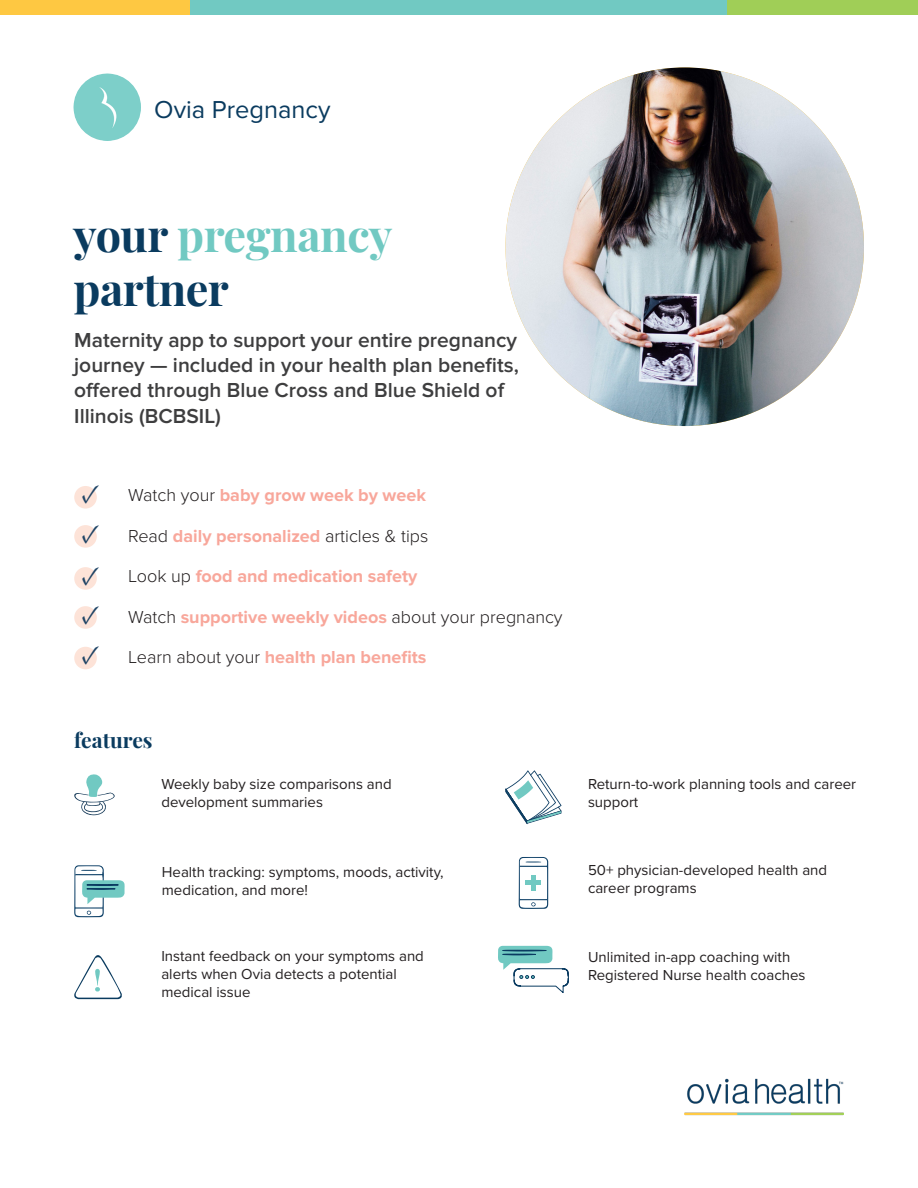
<style>
.page{position:relative;width:918px;height:1188px;background:#fff}
.page>*{position:absolute;margin:0;border:0;box-sizing:border-box;transform-origin:0 0}
.t1{font:700 45px/54px "Playfair Display";letter-spacing:-.01em;color:#0a3b5f}
.t2{font:27px "Minion Pro";color:#1f4465}
.t3{font:25.35px "Proxima Nova";color:#0a3b5f}
.t4{font:600 21px/25.2px "Proxima Nova";color:#3e3e3f}
.t5{font:700 21px "Playfair Display";color:#0a3b5f}
.t6{font:700 18px "Proxima Nova";color:#f8a79b}
.t7{font:300 18px "Proxima Nova";color:#231f20}
.t8{font:15px/18px "Proxima Nova";color:#231f20}
.s1{color:#71c9c2}
.s2{font-weight:300;color:#231f20}
.s3{font-weight:700;color:#f8a79b}
</style>
<div class="page">
<img style="left:505px;top:68px;width:359px;height:358px;border-radius:179px">
<div style="left:0;top:0;width:524px;height:15px;background:#fec842"></div>
<div style="left:190px;top:0;width:538px;height:15px;background:#71c9c2"></div>
<div style="left:728px;top:0;width:190px;height:15px;background:#a0ce57"></div>
<div style="left:74px;top:74px;width:67px;height:67px;background:#7dcfc9;border-radius:34px"></div>
<div style="left:74px;top:486px;width:23px;height:23px;background:#fde3d8;border-radius:50%"></div>
<div style="left:74px;top:525px;width:23px;height:23px;background:#fde3d8;border-radius:50%"></div>
<div style="left:74px;top:567px;width:23px;height:23px;background:#fde3d8;border-radius:50%"></div>
<div style="left:74px;top:606px;width:23px;height:23px;background:#fde3d8;border-radius:50%"></div>
<div style="left:74px;top:647px;width:23px;height:22px;background:#fde3d8;border-radius:50%"></div>
<svg style="left:498px;top:946px;width:71px;height:47px"></svg>
<svg style="left:74px;top:955px;width:48px;height:44px"></svg>
<svg style="left:519px;top:857px;width:29px;height:52px"></svg>
<div style="left:531px;top:875px;width:5px;height:15px;background:#71c9c2"></div>
<div style="left:526px;top:880px;width:15px;height:5px;background:#71c9c2"></div>
<svg style="left:74px;top:865px;width:51px;height:52px"></svg>
<svg style="left:505px;top:770px;width:56px;height:54px"></svg>
<svg style="left:74px;top:774px;width:41px;height:41px"></svg>
<img style="left:684px;top:1078px;width:160px;height:38px">
<p class="t3" style="left:154px;top:90px;width:178px">Ovia Pregnancy</p>
<p class="t1" style="left:73px;top:204px;width:321px">your <span class="s1">pregnancy </span>partner</p>
<p class="t4" style="left:74px;top:328px;width:446px">Maternity app to support your entire pregnancy journey — included in your health plan benefits, offered through Blue Cross and Blue Shield of Illinois (BCBSIL)</p>
<p class="t2" style="left:81px;top:476px;width:20px">✓</p>
<p class="t2" style="left:81px;top:515px;width:20px">✓</p>
<p class="t2" style="left:81px;top:557px;width:20px">✓</p>
<p class="t2" style="left:81px;top:596px;width:20px">✓</p>
<p class="t2" style="left:81px;top:636px;width:20px">✓</p>
<p class="t6" style="left:128px;top:485px;width:299px"><span class="s2">Watch your</span> baby grow week by week</p>
<p class="t7" style="left:128px;top:526px;width:302px">Read <span class="s3">daily personalized</span> articles &amp; tips</p>
<p class="t6" style="left:128px;top:566px;width:291px"><span class="s2">Look up</span> food and medication safety</p>
<p class="t7" style="left:128px;top:607px;width:436px">Watch <span class="s3">supportive weekly videos</span> about your pregnancy</p>
<p class="t6" style="left:128px;top:647px;width:300px"><span class="s2">Learn about your</span> health plan benefits</p>
<p class="t5" style="left:74px;top:724px;width:80px">features</p>
<p class="t8" style="left:161px;top:774px;width:232px">Weekly baby size comparisons and development summaries</p>
<p class="t8" style="left:588px;top:774px;width:270px">Return-to-work planning tools and career support</p>
<p class="t8" style="left:162px;top:863px;width:283px">Health tracking: symptoms, moods, activity, medication, and more!</p>
<p class="t8" style="left:161px;top:946px;width:264px">Instant feedback on your symptoms and alerts when Ovia detects a potential medical issue</p>
<p class="t8" style="left:588px;top:861px;width:241px">50+ physician-developed health and career programs</p>
<p class="t8" style="left:588px;top:947px;width:204px">Unlimited in-app coaching with</p>
<p class="t8" style="left:588px;top:965px;width:219px">Registered Nurse health coaches</p>
</div>
